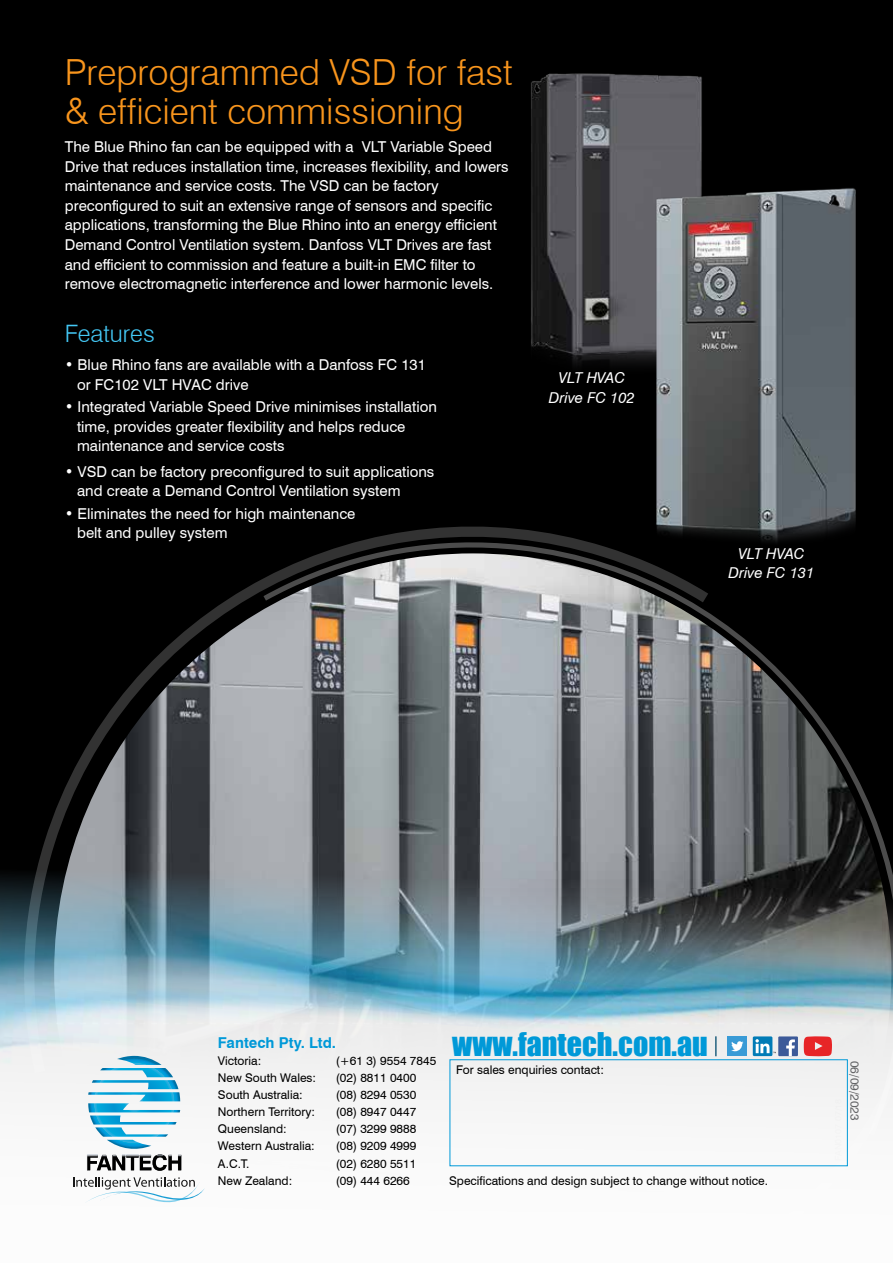
<style>
.page{position:relative;width:893px;height:1263px;background:#fff}
.page>*{position:absolute;margin:0;border:0;box-sizing:border-box;transform-origin:0 0}
.t1{font:300 36px/39px "Swiss 721 BT";color:#f8951d}
.t2{font:30px "Impact";color:#0099d8}
.t3{font:300 24px "Swiss 721 BT";color:#44c8f5}
.t4{font:15px/19.5px "Swiss 721 BT";color:#fff}
.t5{font:italic 15px/19.5px "Swiss 721 BT";color:#fff;text-align:center}
.t6{font:700 15px "Swiss 721 BT";color:#0099d8}
.t7{font:12px "Swiss 721 BT";color:#000}
.t8{font:12px "Swiss 721 BT";color:#636466}
</style>
<div class="page">
<div style="left:0;top:0;width:893px;height:122px;background:#000"></div>
<img style="left:480px;top:57px;width:273px;height:65px">
<img style="left:0;top:122px;width:893px;height:1067px">
<svg style="left:87px;top:1056px;width:94px;height:115px"></svg>
<svg style="left:73px;top:1177px;width:131px;height:26px"></svg>
<div style="left:753px;top:1036px;width:19px;height:20px;background:#007bb6"></div>
<svg style="left:755px;top:1039px;width:21px;height:14px"></svg>
<div style="left:778px;top:1036px;width:20px;height:20px;background:#3c5a99"></div>
<svg style="left:786px;top:1039px;width:9px;height:17px"></svg>
<div style="left:727px;top:1036px;width:20px;height:20px;background:#399bd6"></div>
<svg style="left:731px;top:1041px;width:12px;height:10px"></svg>
<hr style="left:715px;top:1036px;width:2px;height:20px;background:#236280">
<svg style="left:804px;top:1036px;width:28px;height:20px"></svg>
<h1 class="t1" style="left:65px;top:52px;width:450px">Preprogrammed VSD for fast &amp; efficient commissioning</h1>
<p class="t4" style="left:65px;top:137px;width:445px">The Blue Rhino fan can be equipped with a VLT Variable Speed Drive that reduces installation time, increases flexibility, and lowers maintenance and service costs. The VSD can be factory preconfigured to suit an extensive range of sensors and specific applications, transforming the Blue Rhino into an energy efficient Demand Control Ventilation system. Danfoss VLT Drives are fast and efficient to commission and feature a built-in EMC filter to remove electromagnetic interference and lower harmonic levels.</p>
<h3 class="t3" style="left:65px;top:318px;width:92px">Features</h3>
<p class="t4" style="left:77px;top:355px;width:350px;text-indent:-12px">• Blue Rhino fans are available with a Danfoss FC 131 or FC102 VLT HVAC drive</p>
<p class="t4" style="left:77px;top:397px;width:361px;text-indent:-12px">• Integrated Variable Speed Drive minimises installation time, provides greater flexibility and helps reduce maintenance and service costs</p>
<p class="t4" style="left:77px;top:461px;width:359px;text-indent:-12px">• VSD can be factory preconfigured to suit applications and create a Demand Control Ventilation system</p>
<p class="t4" style="left:77px;top:503px;width:280px;text-indent:-12px">• Eliminates the need for high maintenance belt and pulley system</p>
<p class="t5" style="left:549px;top:368px;width:87px">VLT HVAC<br>Drive FC 102</p>
<p class="t5" style="left:728px;top:544px;width:87px">VLT HVAC<br>Drive FC 131</p>
<p class="t6" style="left:218px;top:1033px;width:120px">Fantech Pty. Ltd.</p>
<p class="t7" style="left:218px;top:1053px;width:45px">Victoria:</p>
<p class="t7" style="left:336px;top:1053px;width:102px">(+61 3) 9554 7845</p>
<p class="t7" style="left:218px;top:1070px;width:100px">New South Wales:</p>
<p class="t7" style="left:336px;top:1070px;width:82px">(02) 8811 0400</p>
<p class="t7" style="left:218px;top:1087px;width:86px">South Australia:</p>
<p class="t7" style="left:336px;top:1087px;width:82px">(08) 8294 0530</p>
<p class="t7" style="left:218px;top:1105px;width:99px">Northern Territory:</p>
<p class="t7" style="left:336px;top:1105px;width:82px">(08) 8947 0447</p>
<p class="t7" style="left:218px;top:1122px;width:70px">Queensland:</p>
<p class="t7" style="left:336px;top:1122px;width:82px">(07) 3299 9888</p>
<p class="t7" style="left:218px;top:1139px;width:98px">Western Australia:</p>
<p class="t7" style="left:336px;top:1139px;width:82px">(08) 9209 4999</p>
<p class="t7" style="left:218px;top:1156px;width:33px">A.C.T.</p>
<p class="t7" style="left:336px;top:1156px;width:82px">(02) 6280 5511</p>
<p class="t7" style="left:218px;top:1173px;width:76px">New Zealand:</p>
<p class="t7" style="left:336px;top:1173px;width:75px">(09) 444 6266</p>
<h2 class="t2" style="left:452px;top:1021px;width:257px">www.fantech.com.au</h2>
<p class="t7" style="left:456px;top:1062px;width:149px">For sales enquiries contact:</p>
<p class="t7" style="left:449px;top:1173px;width:320px">Specifications and design subject to change without notice.</p>
<p class="t8" style="left:862px;top:1061px;width:61px;rotate:90deg">06/09/2023</p>
</div>
